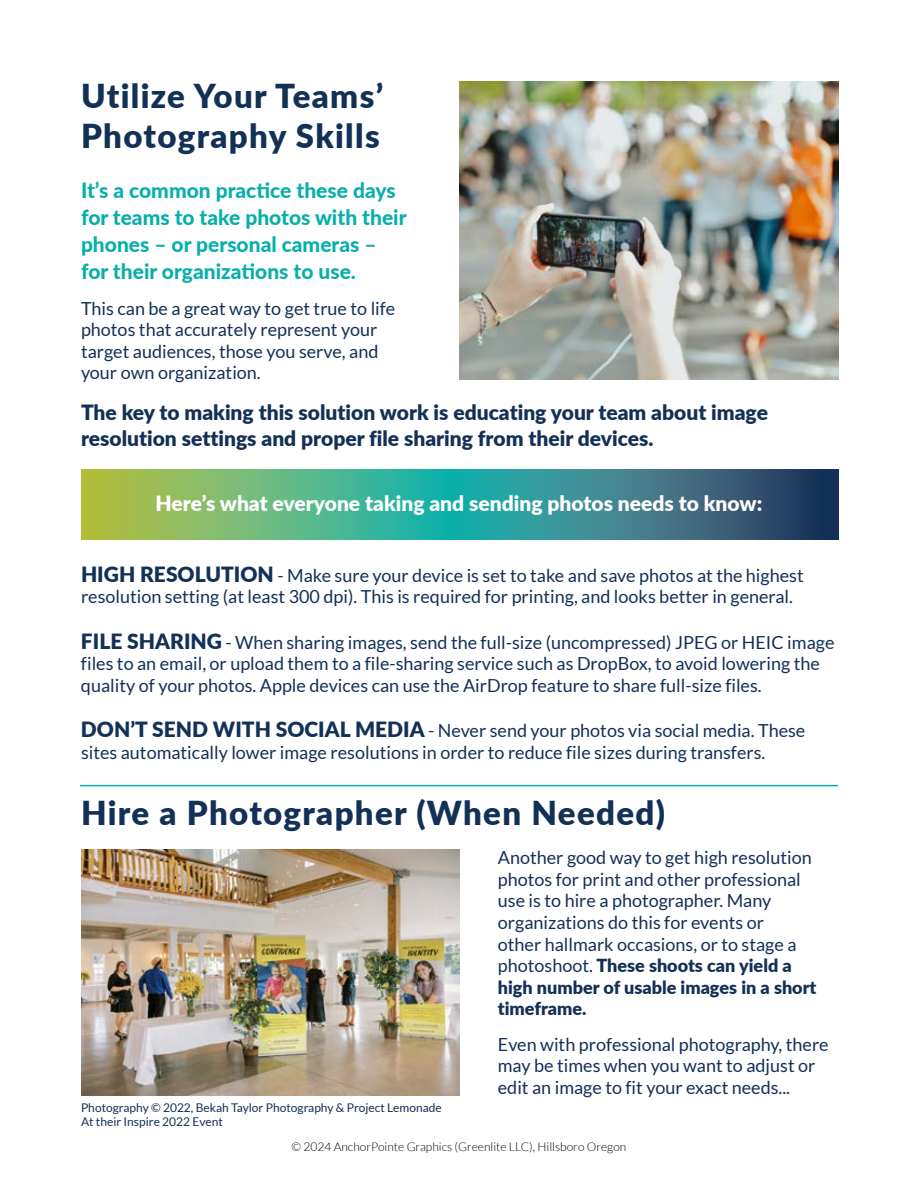
<style>
.page{position:relative;width:918px;height:1188px;background:#fff}
.page>*{position:absolute;margin:0;border:0;box-sizing:border-box;transform-origin:0 0}
.t1{font:900 33px/40.5px "Lato";letter-spacing:.04em;color:#133156}
.t2{font:900 21px/25.2px "Lato";color:#133156}
.t3{font:800 21px/27px "Lato";color:#07afaa}
.t4{font:900 21px "Lato";color:#fff}
.t5{font:18px/21.6px "Lato";color:#133156}
.t6{font:12px/14.4px "Lato";color:#133156}
.t7{font:300 12px "Lato";color:#000}
.s1{font-weight:900;font-size:21px}
.s2{font-weight:900}
</style>
<div class="page">
<svg style="left:81px;top:469px;width:757px;height:70px;background:#4d9780"></svg>
<img style="left:459px;top:81px;width:379px;height:298px">
<img style="left:81px;top:850px;width:379px;height:245px">
<hr style="left:80px;top:785px;width:758px;height:1px;background:#07afaa">
<h1 class="t1" style="left:81px;top:74px;width:304px">Utilize Your Teams’<br>Photography Skills</h1>
<p class="t3" style="left:81px;top:176px;width:327px">It’s a common practice these days for teams to take photos with their phones – or personal cameras – for their organizations to use.</p>
<p class="t5" style="left:81px;top:298px;width:316px">This can be a great way to get true to life photos that accurately represent your target audiences, those you serve, and your own organization.</p>
<p class="t2" style="left:81px;top:399px;width:688px">The key to making this solution work is educating your team about image resolution settings and proper file sharing from their devices.</p>
<p class="t4" style="left:156px;top:488px;width:608px">Here’s what everyone taking and sending photos needs to know:</p>
<p class="t5" style="left:81px;top:565px;width:724px"><span class="s1">HIGH RESOLUTION</span> - Make sure your device is set to take and save photos at the highest resolution setting (at least 300 dpi). This is required for printing, and looks better in general.</p>
<p class="t5" style="left:81px;top:632px;width:755px"><span class="s1">FILE SHARING</span> - When sharing images, send the full-size (uncompressed) JPEG or HEIC image files to an email, or upload them to a file-sharing service such as DropBox, to avoid lowering the quality of your photos. Apple devices can use the AirDrop feature to share full-size files.</p>
<p class="t5" style="left:81px;top:721px;width:726px"><span class="s1">DON’T SEND WITH SOCIAL MEDIA</span> - Never send your photos via social media. These sites automatically lower image resolutions in order to reduce file sizes during transfers.</p>
<h1 class="t1" style="left:81px;top:792px;width:586px">Hire a Photographer (When Needed)</h1>
<p class="t6" style="left:81px;top:1101px;width:362px">Photography © 2022, Bekah Taylor Photography &amp; Project Lemonade<br>At their Inspire 2022 Event</p>
<p class="t5" style="left:498px;top:848px;width:320px">Another good way to get high resolution photos for print and other professional use is to hire a photographer. Many organizations do this for events or<br>other hallmark occasions, or to stage a photoshoot. <span class="s2">These shoots can yield a high number of usable images in a short timeframe.</span></p>
<p class="t5" style="left:498px;top:1034px;width:332px">Even with professional photography, there may be times when you want to adjust or edit an image to fit your exact needs...</p>
<p class="t7" style="left:292px;top:1142px;width:336px">© 2024 AnchorPointe Graphics (Greenlite LLC), Hillsboro Oregon</p>
</div>
